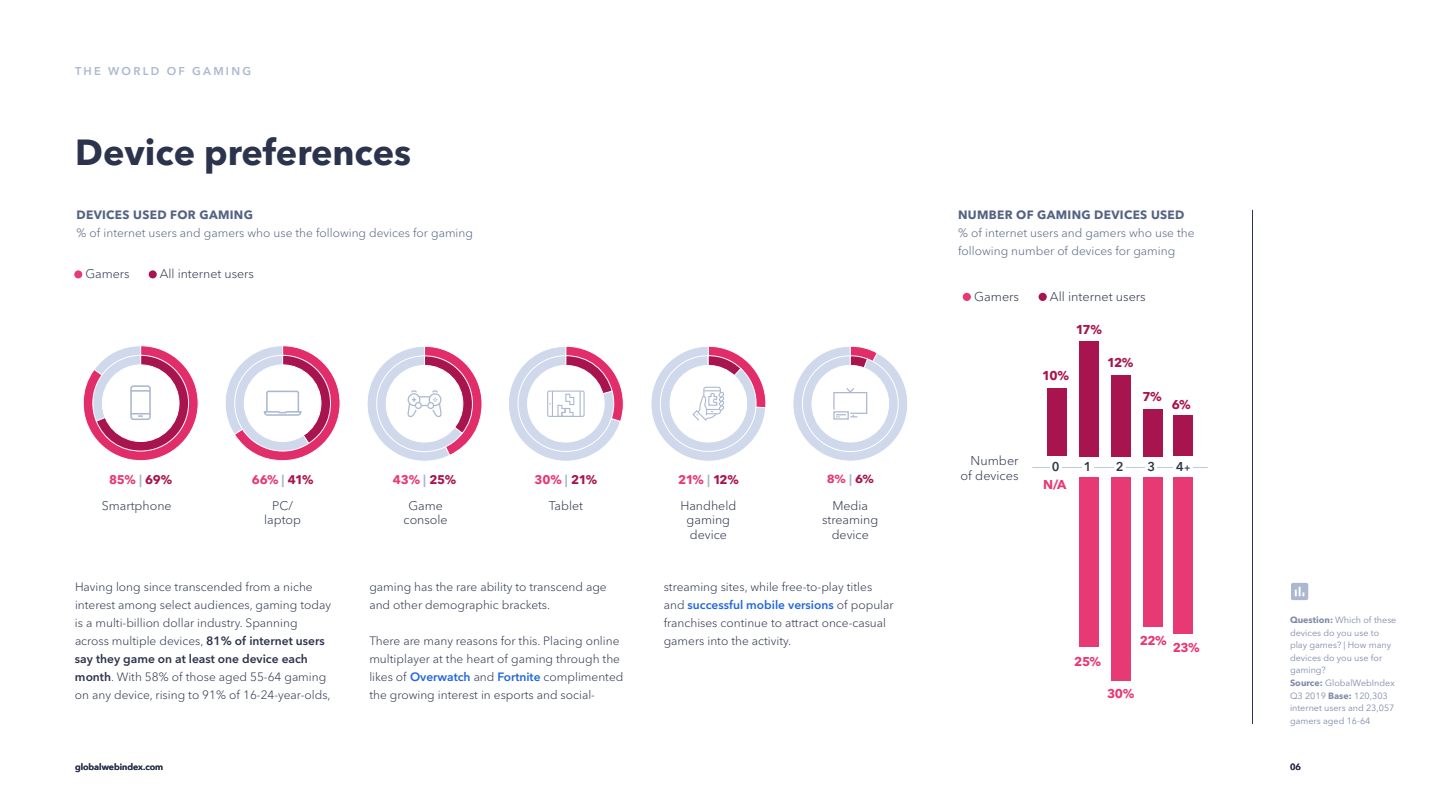
<style>
.page{position:relative;width:1440px;height:810px;background:#fff}
.page>*{position:absolute;margin:0;border:0;box-sizing:border-box;transform-origin:0 0}
.t1{font:700 36px "Avenir Next LT Pro";color:#2c334c}
.t2{font:300 12.67px/15.2px "Avenir Next LT Pro";color:#2c334b;text-align:right}
.t3{font:700 12.67px "Avenir Next LT Pro";letter-spacing:-.035em;color:#e73973}
.t4{font:700 12.67px "Avenir Next LT Pro";color:#a8144d}
.t5{font:600 12.67px "Avenir Next LT Pro";color:#2c334b}
.t6{font:300 12.45px/15px "Avenir Next LT Pro";color:#2c334b;text-align:center}
.t7{font:700 12.45px "Avenir Next LT Pro";letter-spacing:-.02em;color:#e73973}
.t8{font:300 12px/18px "Avenir Next LT Pro";color:#2c334c}
.t9{font:300 12px/18px "Avenir Next LT Pro";color:#546383}
.t10{font:700 12px "Avenir Next LT Pro";letter-spacing:.025em;color:#546383}
.t11{font:700 11.62px "Avenir Next LT Pro";color:#e73973;scale:1.07 1}
.t12{font:600 11.25px "Avenir Next LT Pro";letter-spacing:.2em;color:#abb8cf}
.t13{font:9px/12.6px "Avenir Next LT Pro";color:#7f8baa}
.t14{font:600 9px "Avenir Next LT Pro";color:#2c334c}
.s1{color:#abb8ce}
.s2{color:#a8144d}
.s3{font-size:9.52px}
.s4{font-size:10.8px}
.s5{font-weight:600}
.s6{font-weight:600;color:#2367db}
.s7{font-weight:700}
</style>
<div class="page">
<hr style="left:1252px;top:210px;width:1px;height:513px;background:#2c334c">
<svg style="left:1291px;top:583px;width:17px;height:17px"></svg>
<div style="left:74px;top:270px;width:8px;height:8px;background:#e73973;border-radius:50%"></div>
<div style="left:149px;top:270px;width:8px;height:8px;background:#a8144d;border-radius:50%"></div>
<svg style="left:225px;top:345px;width:115px;height:116px"></svg>
<svg style="left:509px;top:346px;width:115px;height:115px"></svg>
<svg style="left:651px;top:346px;width:115px;height:115px"></svg>
<svg style="left:83px;top:345px;width:116px;height:116px"></svg>
<svg style="left:367px;top:346px;width:115px;height:115px"></svg>
<svg style="left:793px;top:346px;width:114px;height:115px"></svg>
<hr style="left:1032px;top:467px;width:176px;height:1px;background:#bdcade">
<div style="left:1047px;top:388px;width:20px;height:68px;background:#a8144d"></div>
<div style="left:1079px;top:341px;width:20px;height:115px;background:#a8144d"></div>
<div style="left:1079px;top:478px;width:20px;height:169px;background:#e73973"></div>
<div style="left:1111px;top:375px;width:20px;height:81px;background:#a8144d"></div>
<div style="left:1111px;top:478px;width:20px;height:203px;background:#e73973"></div>
<div style="left:1143px;top:409px;width:20px;height:47px;background:#a8144d"></div>
<div style="left:1143px;top:478px;width:20px;height:149px;background:#e73973"></div>
<div style="left:1173px;top:416px;width:20px;height:40px;background:#a8144d"></div>
<div style="left:1173px;top:478px;width:20px;height:156px;background:#e73973"></div>
<div style="left:963px;top:293px;width:8px;height:8px;background:#e73973;border-radius:50%"></div>
<div style="left:1039px;top:293px;width:8px;height:8px;background:#a8144d;border-radius:50%"></div>
<div style="left:1050px;top:460px;width:11px;height:15px;background:#fff"></div>
<div style="left:1082px;top:460px;width:11px;height:15px;background:#fff"></div>
<div style="left:1114px;top:460px;width:11px;height:15px;background:#fff"></div>
<div style="left:1146px;top:460px;width:11px;height:15px;background:#fff"></div>
<div style="left:1173px;top:460px;width:20px;height:15px;background:#fff"></div>
<p class="t12" style="left:75px;top:64px;width:178px">THE WORLD OF GAMING</p>
<h1 class="t1" style="left:75px;top:130px;width:338px">Device preferences</h1>
<p class="t10" style="left:77px;top:207px;width:178px">DEVICES USED FOR GAMING</p>
<p class="t9" style="left:77px;top:224px;width:398px">% of internet users and gamers who use the following devices for gaming</p>
<p class="t6" style="left:85px;top:266px;width:46px">Gamers</p>
<p class="t6" style="left:160px;top:266px;width:96px">All internet users</p>
<p class="t10" style="left:958px;top:208px;width:228px">NUMBER OF GAMING DEVICES USED</p>
<p class="t9" style="left:958px;top:224px;width:238px">% of internet users and gamers who use the following number of devices for gaming</p>
<p class="t2" style="left:974px;top:289px;width:47px">Gamers</p>
<p class="t2" style="left:1050px;top:289px;width:97px">All internet users</p>
<p class="t4" style="left:1076px;top:322px;width:28px">17%</p>
<p class="t4" style="left:1107px;top:355px;width:28px">12%</p>
<p class="t4" style="left:1042px;top:368px;width:28px">10%</p>
<p class="t4" style="left:1143px;top:389px;width:21px">7%</p>
<p class="t4" style="left:1172px;top:397px;width:20px">6%</p>
<p class="t7" style="left:109px;top:472px;width:65px">85% <span class="s1">|</span> <span class="s2">69%</span></p>
<p class="t7" style="left:252px;top:472px;width:63px">66% <span class="s1">|</span> <span class="s2">41%</span></p>
<p class="t7" style="left:393px;top:472px;width:65px">43% <span class="s1">|</span> <span class="s2">25%</span></p>
<p class="t7" style="left:535px;top:472px;width:64px">30% <span class="s1">|</span> <span class="s2">21%</span></p>
<p class="t7" style="left:678px;top:472px;width:62px">21% <span class="s1">|</span> <span class="s2">12%</span></p>
<p class="t11" style="left:827px;top:472px;width:46px">8% <span class="s1">|</span> <span class="s2">6%</span></p>
<p class="t2" style="left:960px;top:453px;width:60px">Number of devices</p>
<p class="t5" style="left:1052px;top:459px;width:9px">0</p>
<p class="t5" style="left:1084px;top:459px;width:9px">1</p>
<p class="t5" style="left:1116px;top:459px;width:9px">2</p>
<p class="t5" style="left:1148px;top:459px;width:9px">3</p>
<p class="t5" style="left:1176px;top:459px;width:16px">4<span class="s3">+</span></p>
<p class="t3" style="left:1043px;top:477px;width:25px">N/A</p>
<p class="t6" style="left:102px;top:498px;width:71px">Smartphone</p>
<p class="t6" style="left:264px;top:498px;width:38px">PC/ laptop</p>
<p class="t6" style="left:404px;top:498px;width:46px">Game console</p>
<p class="t6" style="left:549px;top:498px;width:36px">Tablet</p>
<p class="t6" style="left:680px;top:498px;width:57px">Handheld gaming device</p>
<p class="t6" style="left:822px;top:498px;width:58px">Media streaming device</p>
<p class="t8" style="left:75px;top:578px;width:258px">Having long since transcended from a niche interest among select audiences, gaming today is a multi-billion dollar industry. Spanning across multiple devices<span class="s4">,</span> <span class="s5">81% of internet users say they game on at least one device each month</span><span class="s4">.</span> With 58% of those aged 55-64 gaming on any device, rising to 91% of 16-24-year-olds,</p>
<p class="t8" style="left:369px;top:578px;width:239px">gaming has the rare ability to transcend age and other demographic brackets.</p>
<p class="t8" style="left:369px;top:632px;width:256px">There are many reasons for this. Placing online multiplayer at the heart of gaming through the likes of <span class="s6">Overwatch</span> and <span class="s6">Fortnite</span> complimented the growing interest in esports and social-</p>
<p class="t8" style="left:664px;top:578px;width:231px">streaming sites, while free-to-play titles and <span class="s6">successful mobile versions</span> of popular franchises continue to attract once-casual gamers into the activity.</p>
<p class="t3" style="left:1074px;top:653px;width:28px">25%</p>
<p class="t3" style="left:1140px;top:633px;width:29px">22%</p>
<p class="t3" style="left:1173px;top:640px;width:29px">23%</p>
<p class="t3" style="left:1107px;top:686px;width:29px">30%</p>
<p class="t13" style="left:1290px;top:614px;width:108px"><span class="s7">Question:</span> Which of these devices do you use to play games? | How many devices do you use for gaming?<br><span class="s7">Source:</span> GlobalWebIndex<br>Q3 2019 <span class="s7">Base:</span> 120,303 internet users and 23,057 gamers aged 16-64</p>
<p class="t14" style="left:75px;top:762px;width:90px">globalwebindex.com</p>
<p class="t14" style="left:1290px;top:762px;width:12px">06</p>
</div>
